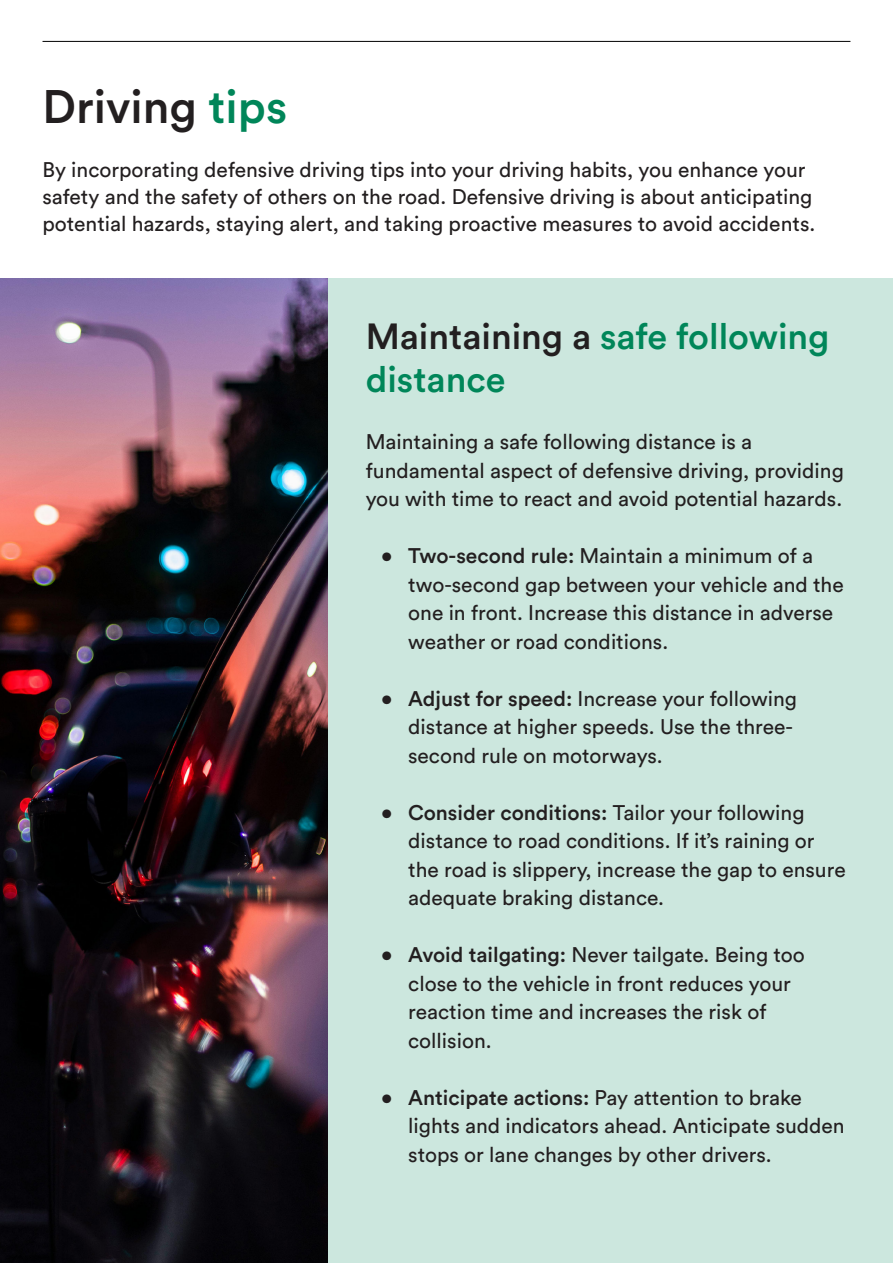
<style>
.page{position:relative;width:893px;height:1263px;background:#fff}
.page>*{position:absolute;margin:0;border:0;box-sizing:border-box;transform-origin:0 0}
.t1{font:500 46.5px "Circular Std";color:#231f20}
.t2{font:500 36px/43.2px "Circular Std";color:#008659}
.t3{font:21px/28.5px "Circular Std";color:#231f20}
.s1{color:#008659}
.s2{color:#231f20}
.s3{font-weight:500}
</style>
<div class="page">
<hr style="left:43px;top:41px;width:807px;height:1px;background:#000">
<div style="left:0;top:279px;width:893px;height:984px;background:#cce7de"></div>
<img style="left:0;top:279px;width:327px;height:984px">
<p class="t1" style="left:43px;top:77px;width:246px">Driving <span class="s1">tips</span></p>
<p class="t3" style="left:43px;top:156px;width:774px;line-height:27px">By incorporating defensive driving tips into your driving habits, you enhance your safety and the safety of others on the road. Defensive driving is about anticipating potential hazards, staying alert, and taking proactive measures to avoid accidents.</p>
<p class="t2" style="left:366px;top:314px;width:465px"><span class="s2">Maintaining a</span> safe following distance</p>
<p class="t3" style="left:366px;top:427px;width:480px">Maintaining a safe following distance is a fundamental aspect of defensive driving, providing you with time to react and avoid potential hazards.</p>
<p class="t3" style="left:408px;top:541px;width:437px;text-indent:-27px"><span class="s3">• Two-second rule:</span> Maintain a minimum of a two-second gap between your vehicle and the one in front. Increase this distance in adverse weather or road conditions.</p>
<p class="t3" style="left:408px;top:684px;width:390px;text-indent:-27px"><span class="s3">• Adjust for speed:</span> Increase your following distance at higher speeds. Use the three&shy;second rule on motorways.</p>
<p class="t3" style="left:408px;top:798px;width:439px;text-indent:-27px"><span class="s3">• Consider conditions:</span> Tailor your following distance to road conditions. If it’s raining or the road is slippery, increase the gap to ensure adequate braking distance.</p>
<p class="t3" style="left:408px;top:940px;width:398px;text-indent:-27px"><span class="s3">• Avoid tailgating:</span> Never tailgate. Being too close to the vehicle in front reduces your reaction time and increases the risk of collision.</p>
<p class="t3" style="left:408px;top:1083px;width:438px;text-indent:-27px"><span class="s3">• Anticipate actions:</span> Pay attention to brake lights and indicators ahead. Anticipate sudden stops or lane changes by other drivers.</p>
</div>
